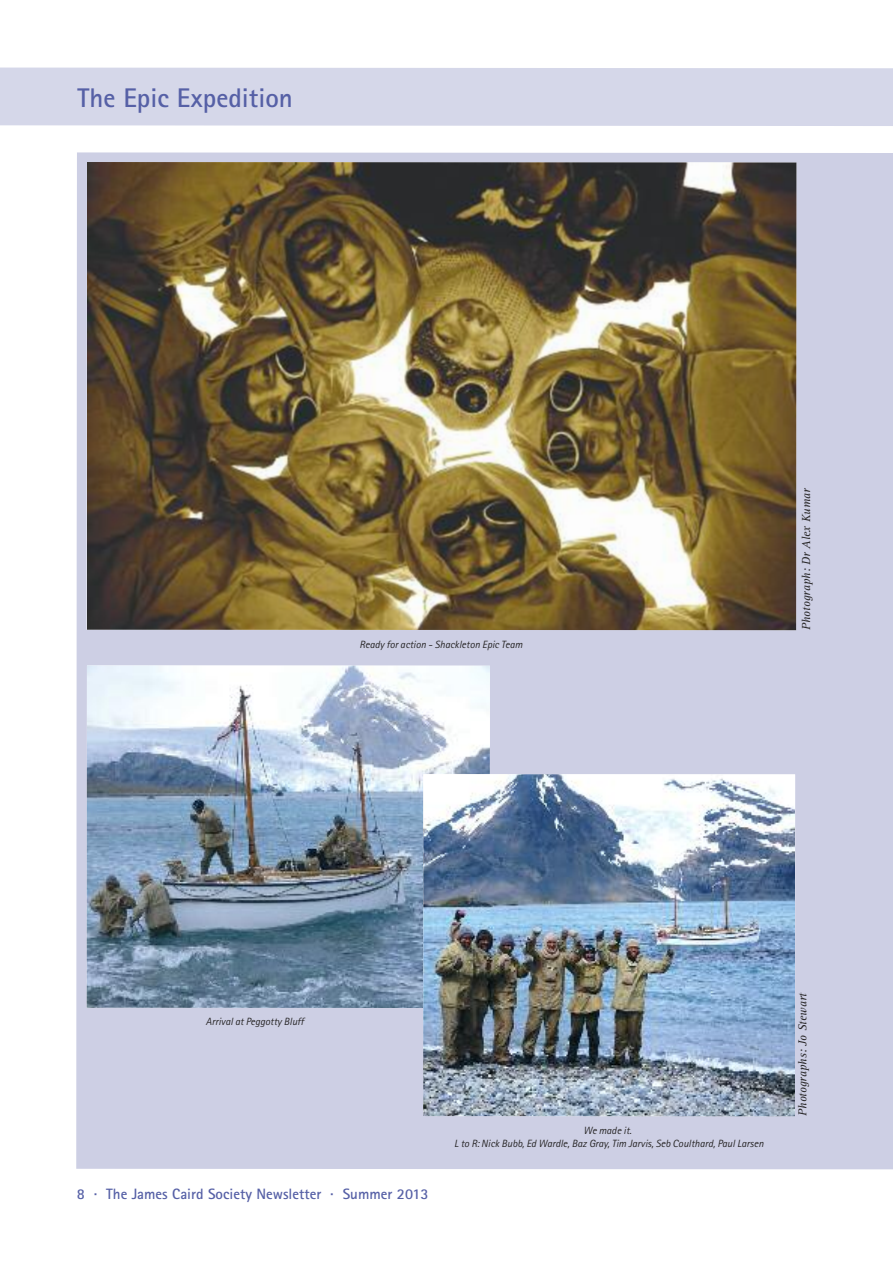
<style>
.page{position:relative;width:893px;height:1263px;background:#fff}
.page>*{position:absolute;margin:0;border:0;box-sizing:border-box;transform-origin:0 0}
.t1{font:700 27px "Rotis Sans Serif";color:#5660a6}
.t2{font:700 15px "Rotis Sans Serif";color:#5660a6}
.t3{font:italic 12px "Rotis Serif";color:#272526}
.t4{font:italic 10.5px/13.5px "Rotis Sans Serif";color:#272526;text-align:center}
</style>
<div class="page">
<div style="left:76px;top:152px;width:817px;height:1018px;background:#cdcfe4"></div>
<div style="left:0;top:68px;width:893px;height:58px;background:#d5d7e9"></div>
<img style="left:87px;top:162px;width:709px;height:468px">
<img style="left:87px;top:665px;width:403px;height:343px">
<img style="left:423px;top:774px;width:372px;height:342px">
<h1 class="t1" style="left:77px;top:89px;width:217px">The Epic Expedition</h1>
<p class="t4" style="left:359px;top:639px;width:165px">Ready for action - Shackleton Epic Team</p>
<p class="t3" style="left:802px;top:630px;width:144px;rotate:-90deg">Photograph: Dr Alex Kumar</p>
<p class="t4" style="left:206px;top:1016px;width:99px">Arrival at Peggotty Bluff</p>
<h2 class="t2" style="left:77px;top:1189px;width:353px">8 · The James Caird Society Newsletter · Summer 2013</h2>
<p class="t4" style="left:454px;top:1124px;width:311px">We made it.<br>L to R: Nick Bubb, Ed Wardle, Baz Gray, Tim Jarvis, Seb Coulthard, Paul Larsen</p>
<p class="t3" style="left:798px;top:1116px;width:125px;rotate:-90deg">Photographs: Jo Stewart</p>
</div>
